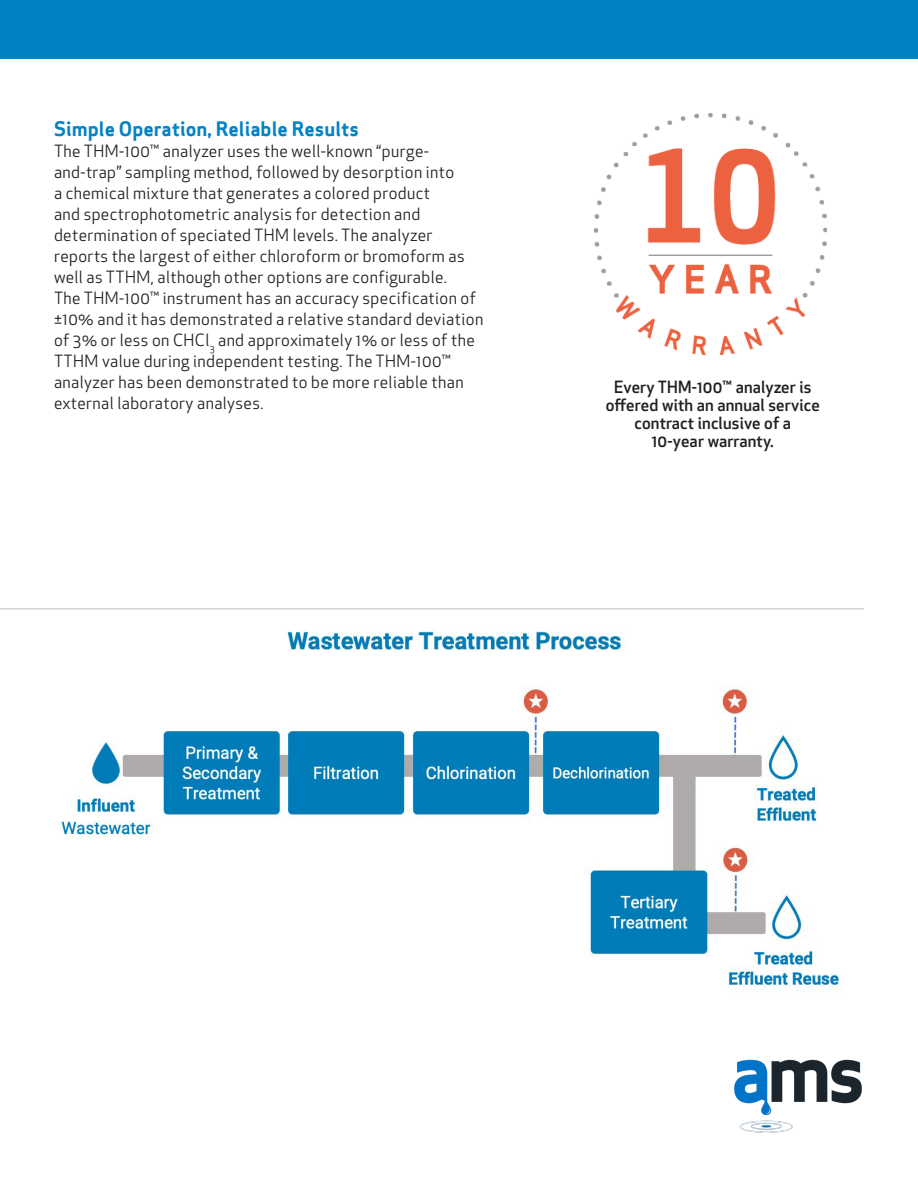
<style>
.page{position:relative;width:918px;height:1188px;background:#fff}
.page>*{position:absolute;margin:0;border:0;box-sizing:border-box;transform-origin:0 0}
.t1{font:700 19.5px "Apex Sans";color:#0082c6}
.t2{font:16.5px/21px "Apex New";letter-spacing:.025em;color:#231f20}
.t3{font:500 16.5px/18px "Apex New";letter-spacing:.01em;color:#231f20;text-align:center}
</style>
<div class="page">
<img style="left:60px;top:631px;width:781px;height:360px">
<img style="left:594px;top:114px;width:233px;height:241px">
<div style="left:0;top:0;width:918px;height:58px;background:#0082c6"></div>
<hr style="left:0;top:609px;width:864px;height:1px;background:#bcbdc0">
<img style="left:734px;top:1059px;width:128px;height:73px">
<p class="t1" style="left:54px;top:117px;width:307px">Simple Operation, Reliable Results</p>
<p class="t2" style="left:54px;top:141px;width:431px">The THM-100™ analyzer uses the well-known “purge&shy;and-trap” sampling method, followed by desorption into<br>a chemical mixture that generates a colored product<br>and spectrophotometric analysis for detection and determination of speciated THM levels. The analyzer reports the largest of either chloroform or bromoform as well as TTHM, although other options are configurable.<br>The THM-100™ instrument has an accuracy specification of ±10% and it has demonstrated a relative standard deviation of 3% or less on CHCl<sub>3</sub> and approximately 1% or less of the TTHM value during independent testing. The THM-100™ analyzer has been demonstrated to be more reliable than external laboratory analyses.</p>
<p class="t3" style="left:606px;top:378px;width:216px">Every THM-100™ analyzer is offered with an annual service contract inclusive of a<br>10-year warranty.</p>
</div>
